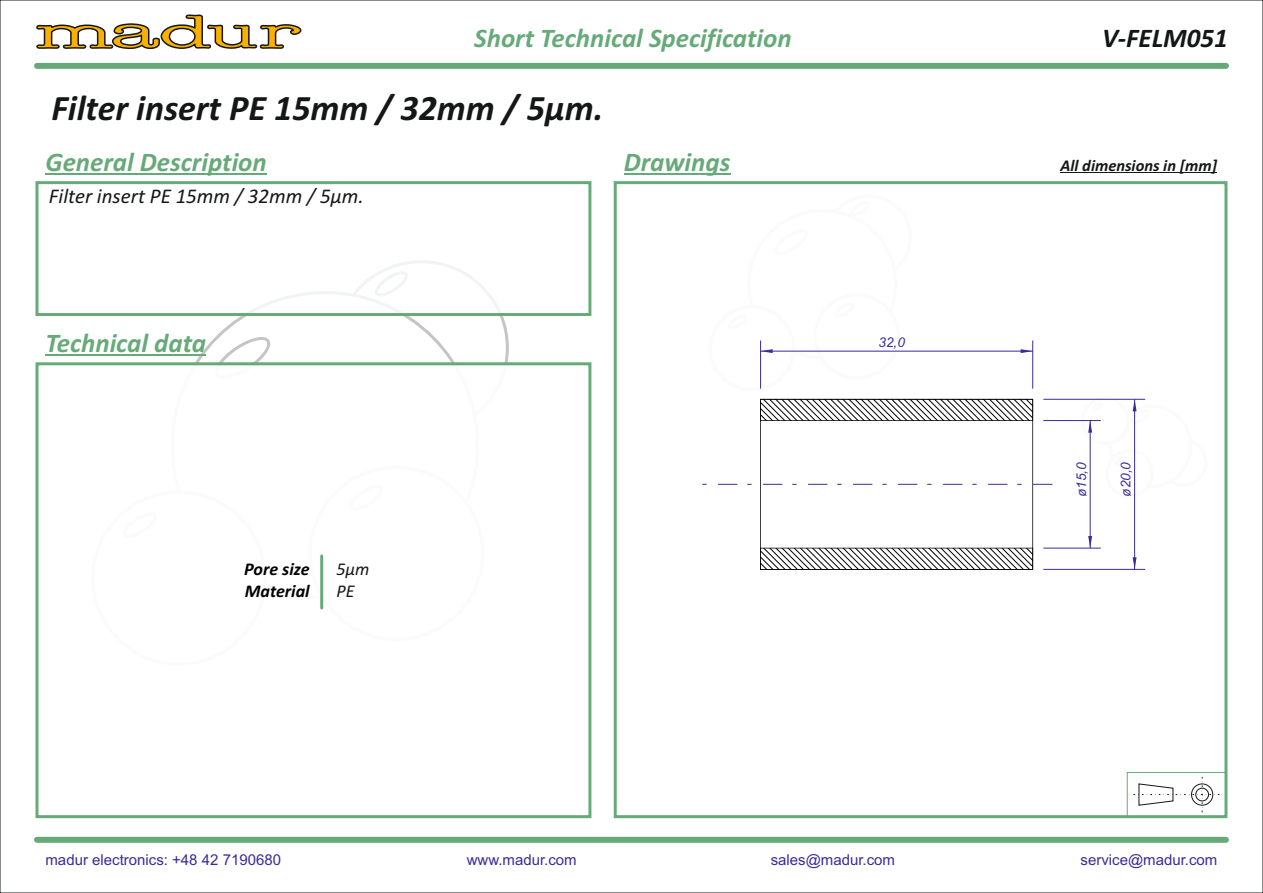
<style>
.page{position:relative;width:1263px;height:893px;background:#fff}
.page>*{position:absolute;margin:0;border:0;box-sizing:border-box;transform-origin:0 0}
.t1{font:italic 700 36px "Calibri";color:#151616}
.t2{font:italic 700 27px "Calibri";color:#67aa79}
.t3{font:italic 700 27px "Calibri";color:#151616}
.t4{font:italic 21px "Calibri";color:#151616}
.t5{font:italic 700 18px/21.9px "Calibri";color:#000}
.t6{font:italic 18px/21.9px "Calibri";color:#151616}
.t7{font:italic 700 16.5px "Calibri";color:#151616}
.t8{font:15px "Arial";color:#3c2b99}
.t9{font:italic 13.5px "Arial";color:#3c2b99}
</style>
<div class="page">
<div style="left:334px;top:260px;width:175px;height:175px;background:#fff;border:3px solid #c5c5c5;border-radius:50%"></div>
<div style="left:171px;top:291px;width:308px;height:308px;background:#fff;border:3px solid #c5c5c5;border-radius:50%"></div>
<svg style="left:248px;top:260px;width:253px;height:52px"></svg>
<div style="left:35px;top:181px;width:556px;height:135px;border:3px solid #67aa79"></div>
<div style="left:826px;top:194px;width:86px;height:86px;background:#fff;border:3px solid #fbfbfb;border-radius:50%"></div>
<div style="left:747px;top:209px;width:150px;height:150px;background:#fff;border:3px solid #fbfbfb;border-radius:50%"></div>
<div style="left:814px;top:293px;width:86px;height:86px;background:#fff;border:3px solid #fbfbfb;border-radius:50%"></div>
<div style="left:709px;top:305px;width:86px;height:86px;background:#fff;border:3px solid #fbfbfb;border-radius:50%"></div>
<svg style="left:847px;top:198px;width:15px;height:19px"></svg>
<svg style="left:832px;top:299px;width:11px;height:6px"></svg>
<svg style="left:724px;top:312px;width:11px;height:7px"></svg>
<div style="left:614px;top:181px;width:613px;height:637px;border:3px solid #67aa79"></div>
<div style="left:37px;top:63px;width:1189px;height:6px;background:#67aa79"></div>
<div style="left:37px;top:837px;width:1189px;height:6px;background:#67aa79"></div>
<svg style="left:36px;top:14px;width:266px;height:36px"></svg>
<svg style="left:479px;top:366px;width:28px;height:47px"></svg>
<svg style="left:171px;top:366px;width:308px;height:233px"></svg>
<div style="left:309px;top:466px;width:175px;height:175px;background:#fff;border:3px solid #fbfbfb;border-radius:50%"></div>
<div style="left:91px;top:490px;width:176px;height:176px;background:#fff;border:3px solid #fbfbfb;border-radius:50%"></div>
<svg style="left:210px;top:336px;width:65px;height:45px"></svg>
<svg style="left:119px;top:512px;width:6px;height:5px"></svg>
<div style="left:35px;top:362px;width:556px;height:456px;border:3px solid #67aa79"></div>
<hr style="left:45px;top:354px;width:161px;height:2px;background:#67aa79">
<hr style="left:45px;top:173px;width:222px;height:2px;background:#67aa79">
<hr style="left:624px;top:173px;width:106px;height:2px;background:#67aa79">
<hr style="left:1060px;top:172px;width:157px;height:1px;background:#151616">
<hr style="left:320px;top:556px;width:3px;height:52px;background:#67aa79">
<div style="left:1127px;top:772px;width:99px;height:45px;border:1px solid #67aa79"></div>
<svg style="left:1133px;top:777px;width:86px;height:35px"></svg>
<svg style="left:760px;top:421px;width:273px;height:127px"></svg>
<svg style="left:760px;top:399px;width:273px;height:22px"></svg>
<svg style="left:702px;top:484px;width:350px;height:1px"></svg>
<svg style="left:760px;top:548px;width:273px;height:22px"></svg>
<hr style="left:1032px;top:340px;width:1px;height:49px;background:#3c2b99">
<hr style="left:760px;top:340px;width:1px;height:49px;background:#3c2b99">
<hr style="left:760px;top:351px;width:273px;height:1px;background:#3c2b99">
<svg style="left:760px;top:349px;width:13px;height:4px"></svg>
<svg style="left:1021px;top:349px;width:12px;height:4px"></svg>
<hr style="left:1043px;top:569px;width:102px;height:1px;background:#3c2b99">
<hr style="left:1043px;top:399px;width:102px;height:1px;background:#3c2b99">
<hr style="left:1134px;top:399px;width:1px;height:170px;background:#3c2b99">
<svg style="left:1133px;top:557px;width:3px;height:12px"></svg>
<hr style="left:1043px;top:548px;width:58px;height:1px;background:#3c2b99">
<hr style="left:1043px;top:420px;width:58px;height:1px;background:#3c2b99">
<hr style="left:1090px;top:421px;width:1px;height:127px;background:#3c2b99">
<svg style="left:1076px;top:398px;width:70px;height:105px"></svg>
<svg style="left:1088px;top:536px;width:4px;height:12px"></svg>
<h2 class="t2" style="left:474px;top:27px;width:319px">Short Technical Specification</h2>
<h1 class="t1" style="left:51px;top:93px;width:554px">Filter insert PE 15mm / 32mm / 5µm.</h1>
<h2 class="t2" style="left:45px;top:151px;width:223px">General Description</h2>
<h2 class="t2" style="left:624px;top:151px;width:108px">Drawings</h2>
<h3 class="t4" style="left:49px;top:187px;width:316px">Filter insert PE 15mm / 32mm / 5µm.</h3>
<h2 class="t2" style="left:45px;top:332px;width:162px">Technical data</h2>
<p class="t5" style="left:244px;top:559px;width:67px">Pore size<br>Material</p>
<p class="t6" style="left:336px;top:559px;width:35px">5µm<br>PE</p>
<p class="t9" style="left:879px;top:337px;width:28px">32,0</p>
<h2 class="t3" style="left:1102px;top:27px;width:127px">V-FELM051</h2>
<p class="t7" style="left:1060px;top:159px;width:158px">All dimensions in [mm]</p>
<p class="t9" style="left:1076px;top:497px;width:36px;rotate:-90deg">ø15,0</p>
<p class="t9" style="left:1121px;top:497px;width:36px;rotate:-90deg">ø20,0</p>
<p class="t8" style="left:45px;top:854px;width:237px">madur electronics: +48 42 7190680</p>
<p class="t8" style="left:467px;top:854px;width:112px">www.madur.com</p>
<p class="t8" style="left:771px;top:854px;width:126px">sales@madur.com</p>
<p class="t8" style="left:1080px;top:854px;width:138px">service@madur.com</p>
</div>
